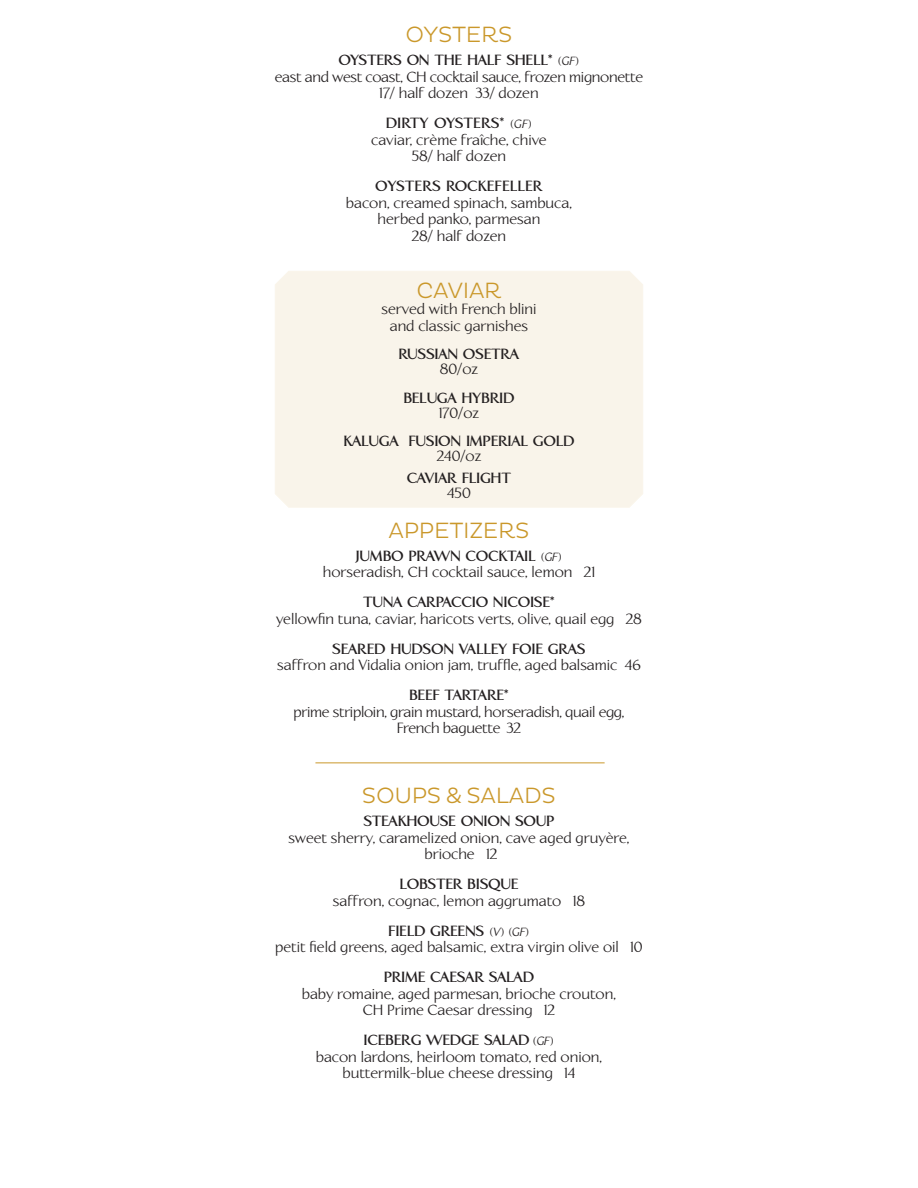
<style>
.page{position:relative;width:918px;height:1188px;background:#fff}
.page>*{position:absolute;margin:0;border:0;box-sizing:border-box;transform-origin:0 0}
.t1{font:300 22.5px "Pluto";letter-spacing:-.015em;color:#ca982b}
.t2{font:15px/16.5px "Linotype Aperto";color:#231f20;text-align:center}
.t3{font:700 15px/15px "Linotype Aperto";letter-spacing:-.02em;color:#231f20;text-align:center}
.t4{font:15px/16.5px "Linotype Aperto";letter-spacing:-.02em;color:#231f20;text-align:center}
.t5{font:700 15px "Linotype Aperto";color:#231f20}
.s1{font-weight:400;font-style:italic;font-size:12px}
.s2{font-weight:400}
.s3{font-weight:700}
</style>
<div class="page">
<div style="left:275px;top:271px;width:368px;height:237px;background:#f9f4ea"></div>
<hr style="left:315px;top:763px;width:290px;height:1px;background:#ca982b">
<p class="t1" style="left:406px;top:22px;width:108px">OYSTERS</p>
<p class="t3" style="left:338px;top:53px;width:243px">OYSTERS ON THE HALF SHELL* <span class="s1">(GF)</span></p>
<p class="t4" style="left:275px;top:69px;width:370px">east and west coast, CH cocktail sauce, frozen mignonette<br>17/ half dozen 33/ dozen</p>
<p class="t5" style="left:386px;top:115px;width:148px">DIRTY OYSTERS* <span class="s1">(GF)</span></p>
<p class="t2" style="left:371px;top:132px;width:177px">caviar, crème fraîche, chive<br>58/ half dozen</p>
<p class="t5" style="left:375px;top:178px;width:169px">OYSTERS ROCKEFELLER</p>
<p class="t2" style="left:346px;top:195px;width:228px">bacon, creamed spinach, sambuca, herbed panko, parmesan<br>28/ half dozen</p>
<p class="t1" style="left:417px;top:277px;width:86px">CAVIAR</p>
<p class="t2" style="left:381px;top:301px;width:157px">served with French blini and classic garnishes</p>
<p class="t3" style="left:399px;top:347px;width:122px">RUSSIAN OSETRA<br><span class="s2">80/oz</span></p>
<p class="t3" style="left:403px;top:390px;width:113px">BELUGA HYBRID<br><span class="s2">170/oz</span></p>
<p class="t3" style="left:343px;top:434px;width:233px">KALUGA FUSION IMPERIAL GOLD<br><span class="s2">240/oz</span></p>
<p class="t3" style="left:407px;top:470px;width:106px">CAVIAR FLIGHT<br><span class="s2">450</span></p>
<p class="t1" style="left:388px;top:517px;width:143px">APPETIZERS</p>
<p class="t3" style="left:356px;top:548px;width:208px">JUMBO PRAWN COCKTAIL <span class="s1">(GF)</span></p>
<p class="t2" style="left:323px;top:564px;width:274px">horseradish, CH cocktail sauce, lemon 21</p>
<p class="t3" style="left:363px;top:595px;width:193px">TUNA CARPACCIO NICOISE*</p>
<p class="t2" style="left:276px;top:611px;width:367px">yellowfin tuna, caviar, haricots verts, olive, quail egg 28</p>
<p class="t2" style="left:277px;top:641px;width:365px"><span class="s3">SEARED HUDSON VALLEY FOIE GRAS<br></span>saffron and Vidalia onion jam, truffle, aged balsamic 46</p>
<p class="t4" style="left:293px;top:687px;width:333px"><span class="s3">BEEF TARTARE*<br></span>prime striploin, grain mustard, horseradish, quail egg,<br>French baguette 32</p>
<p class="t1" style="left:362px;top:783px;width:196px">SOUPS &amp; SALADS</p>
<p class="t3" style="left:363px;top:814px;width:193px">STEAKHOUSE ONION SOUP</p>
<p class="t2" style="left:289px;top:830px;width:342px">sweet sherry, caramelized onion, cave aged gruyère, brioche 12</p>
<p class="t3" style="left:399px;top:877px;width:121px">LOBSTER BISQUE</p>
<p class="t2" style="left:333px;top:893px;width:254px">saffron, cognac, lemon aggrumato 18</p>
<p class="t3" style="left:388px;top:923px;width:143px">FIELD GREENS <span class="s1">(V) (GF)</span></p>
<p class="t2" style="left:275px;top:939px;width:369px">petit field greens, aged balsamic, extra virgin olive oil 10</p>
<p class="t3" style="left:384px;top:970px;width:152px">PRIME CAESAR SALAD</p>
<p class="t2" style="left:302px;top:986px;width:316px">baby romaine, aged parmesan, brioche crouton,<br>CH Prime Caesar dressing 12</p>
<p class="t3" style="left:364px;top:1033px;width:192px">ICEBERG WEDGE SALAD <span class="s1">(GF)</span></p>
<p class="t2" style="left:316px;top:1049px;width:288px">bacon lardons, heirloom tomato, red onion, buttermilk-blue cheese dressing 14</p>
</div>
